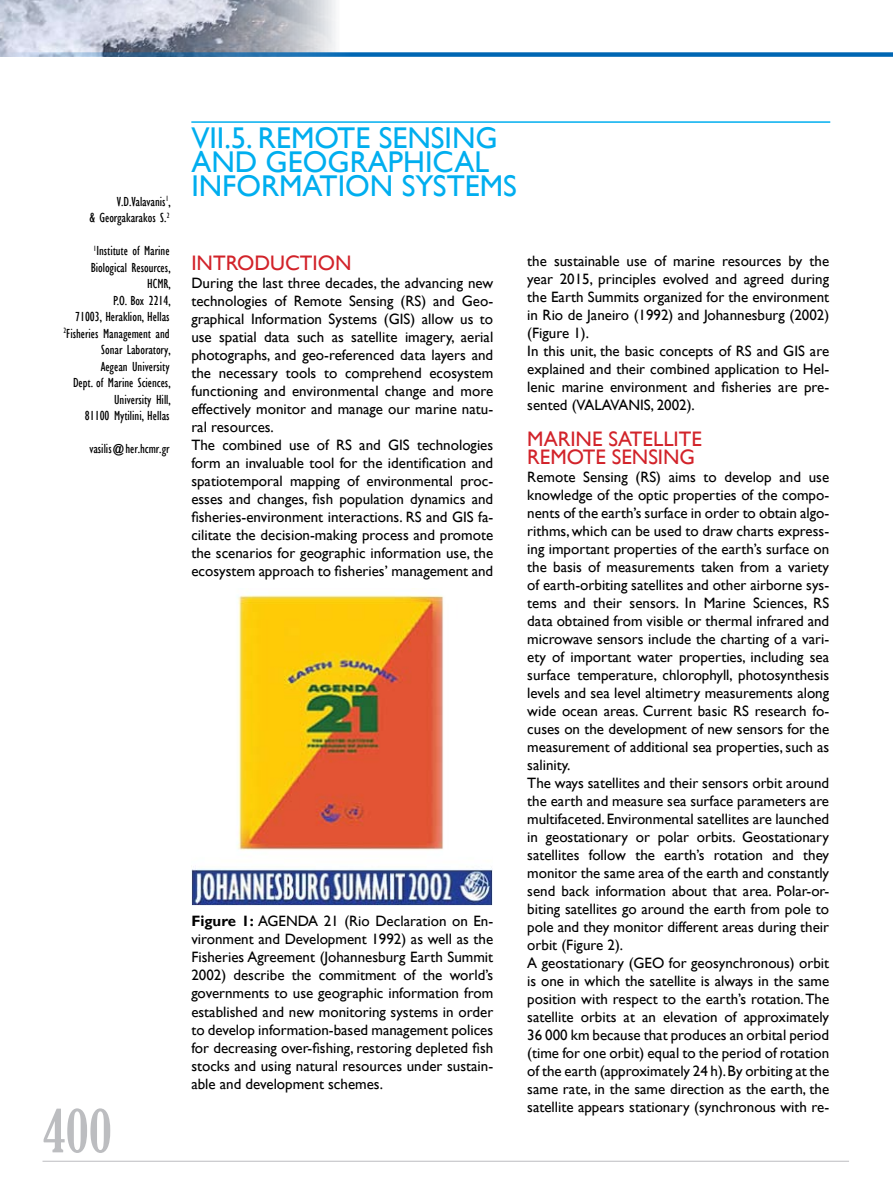
<style>
.page{position:relative;width:893px;height:1191px;background:#fff}
.page>*{position:absolute;margin:0;border:0;box-sizing:border-box;transform-origin:0 0}
.t1{font:extra-condensed 60px "Gloucester";color:#bcbdc0}
.t2{font:30px/24px "Gill Sans";color:#00aeef}
.t3{font:21px/18px "Gill Sans";color:#d2232a}
.t4{font:15px/18px "Gill Sans";color:#000}
.t5{font:condensed 13.5px/16.5px "Gill Sans";color:#000;text-align:right}
.s1{font-weight:700}
</style>
<div class="page">
<img style="left:0;top:0;width:336px;height:52px">
<hr style="left:43px;top:1160px;width:806px;height:1px;background:#bcbdc0">
<svg style="left:0;top:52px;width:892px;height:5px;background:#317cb7"></svg>
<hr style="left:191px;top:121px;width:639px;height:2px;background:#00aeef">
<img style="left:191px;top:595px;width:302px;height:311px">
<p class="t5" style="left:89px;top:193px;width:83px">V.D.Valavanis<sup>1</sup>,<br>&amp; Georgakarakos S.<sup>2</sup></p>
<p class="t5" style="left:63px;top:242px;width:109px"><sup>1</sup>Institute of Marine<br>Biological Resources,<br>HCMR,<br>P.O. Box 2214,<br>71003, Heraklion, Hellas<br><sup>2</sup>Fisheries Management and<br>Sonar Laboratory,<br>Aegean University<br>Dept. of Marine Sciences,<br>University Hill,<br>81100 Mytilini, Hellas</p>
<p class="t5" style="left:89px;top:440px;width:82px">vasilis@her.hcmr.gr</p>
<h1 class="t1" style="left:43px;top:1095px;width:71px">400</h1>
<h2 class="t2" style="left:191px;top:127px;width:327px">VII.5. REMOTE SENSING<br>AND GEOGRAPHICAL<br>INFORMATION SYSTEMS</h2>
<h3 class="t3" style="left:191px;top:254px;width:162px">INTRODUCTION</h3>
<p class="t4" style="left:191px;top:274px;width:303px">During the last three decades, the advancing new technologies of Remote Sensing (RS) and Geo&shy;graphical Information Systems (GIS) allow us to use spatial data such as satellite imagery, aerial photographs, and geo-referenced data layers and the necessary tools to comprehend ecosystem functioning and environmental change and more effectively monitor and manage our marine natu&shy;ral resources.<br>The combined use of RS and GIS technologies form an invaluable tool for the identification and spatiotemporal mapping of environmental proc&shy;esses and changes, fish population dynamics and fisheries-environment interactions. RS and GIS fa&shy;cilitate the decision-making process and promote the scenarios for geographic information use, the ecosystem approach to fisheries’ management and</p>
<p class="t4" style="left:191px;top:912px;width:303px;text-align:justify"><span class="s1">Figure 1:</span> AGENDA 21 (Rio Declaration on En&shy;vironment and Development 1992) as well as the Fisheries Agreement (Johannesburg Earth Summit 2002) describe the commitment of the world’s governments to use geographic information from established and new monitoring systems in order to develop information-based management polices for decreasing over-fishing, restoring depleted fish stocks and using natural resources under sustain&shy;able and development schemes.</p>
<p class="t4" style="left:527px;top:252px;width:303px">the sustainable use of marine resources by the year 2015, principles evolved and agreed during the Earth Summits organized for the environment in Rio de Janeiro (1992) and Johannesburg (2002) (Figure 1).<br>In this unit, the basic concepts of RS and GIS are explained and their combined application to Hel&shy;lenic marine environment and fisheries are pre&shy;sented (VALAVANIS, 2002).</p>
<h3 class="t3" style="left:527px;top:430px;width:176px">MARINE SATELLITE<br>REMOTE SENSING</h3>
<p class="t4" style="left:527px;top:468px;width:303px">Remote Sensing (RS) aims to develop and use knowledge of the optic properties of the compo&shy;nents of the earth’s surface in order to obtain algo&shy;rithms, which can be used to draw charts express&shy;ing important properties of the earth’s surface on the basis of measurements taken from a variety of earth-orbiting satellites and other airborne sys&shy;tems and their sensors. In Marine Sciences, RS data obtained from visible or thermal infrared and microwave sensors include the charting of a vari&shy;ety of important water properties, including sea surface temperature, chlorophyll, photosynthesis levels and sea level altimetry measurements along wide ocean areas. Current basic RS research fo&shy;cuses on the development of new sensors for the measurement of additional sea properties, such as salinity.<br>The ways satellites and their sensors orbit around the earth and measure sea surface parameters are multifaceted. Environmental satellites are launched in geostationary or polar orbits. Geostationary satellites follow the earth’s rotation and they monitor the same area of the earth and constantly send back information about that area. Polar-or&shy;biting satellites go around the earth from pole to pole and they monitor different areas during their orbit (Figure 2).<br>A geostationary (GEO for geosynchronous) orbit is one in which the satellite is always in the same position with respect to the earth’s rotation. The satellite orbits at an elevation of approximately 36 000 km because that produces an orbital period (time for one orbit) equal to the period of rotation of the earth (approximately 24 h). By orbiting at the same rate, in the same direction as the earth, the satellite appears stationary (synchronous with re-</p>
</div>
